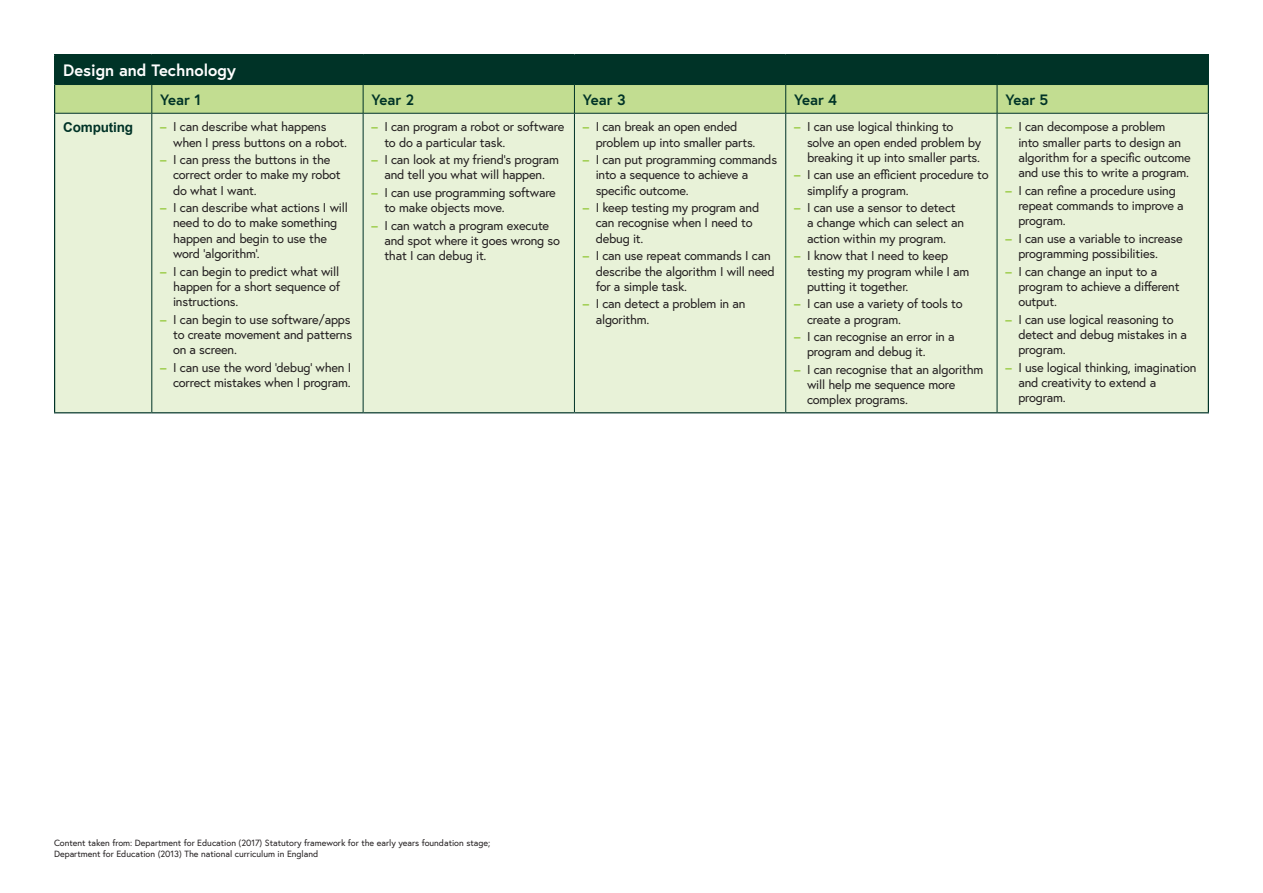
<style>
.page{position:relative;width:1263px;height:893px;background:#fff}
.page>*{position:absolute;margin:0;border:0;box-sizing:border-box;transform-origin:0 0}
.t1{font:700 16.5px "Europa";color:#fff}
.t2{font:700 15px "Europa";color:#003327}
.t3{font:700 13.5px "Arial";letter-spacing:-.01em;color:#003327}
.t4{font:12.75px/15.3px "Europa";letter-spacing:-.015em;color:#231f20}
.t5{font:9px "Europa";color:#231f20}
.s1{font-weight:700;color:#9ccc49}
</style>
<div class="page">
<div style="left:55px;top:55px;width:1153px;height:30px;background:#003327"></div>
<div style="left:55px;top:114px;width:1153px;height:298px;background:#e8f2d8"></div>
<hr style="left:54px;top:54px;width:98px;height:1px;background:#003327">
<hr style="left:54px;top:55px;width:1px;height:30px;background:#003327">
<hr style="left:152px;top:54px;width:211px;height:1px;background:#003327">
<hr style="left:363px;top:54px;width:211px;height:1px;background:#003327">
<hr style="left:574px;top:54px;width:212px;height:1px;background:#003327">
<hr style="left:786px;top:54px;width:211px;height:1px;background:#003327">
<hr style="left:997px;top:54px;width:212px;height:1px;background:#003327">
<hr style="left:1208px;top:55px;width:1px;height:30px;background:#003327">
<hr style="left:54px;top:113px;width:1px;height:299px;background:#003327">
<hr style="left:1208px;top:113px;width:1px;height:299px;background:#003327">
<hr style="left:54px;top:412px;width:98px;height:1px;background:#003327">
<hr style="left:152px;top:412px;width:211px;height:1px;background:#003327">
<hr style="left:363px;top:412px;width:211px;height:1px;background:#003327">
<hr style="left:574px;top:412px;width:212px;height:1px;background:#003327">
<hr style="left:786px;top:412px;width:211px;height:1px;background:#003327">
<hr style="left:997px;top:412px;width:212px;height:1px;background:#003327">
<div style="left:54px;top:85px;width:1155px;height:28px;background:#c2dd91"></div>
<hr style="left:55px;top:113px;width:97px;height:1px;background:#003327">
<hr style="left:152px;top:113px;width:211px;height:1px;background:#003327">
<hr style="left:151px;top:114px;width:1px;height:298px;background:#003327">
<hr style="left:363px;top:113px;width:211px;height:1px;background:#003327">
<hr style="left:363px;top:114px;width:1px;height:298px;background:#003327">
<hr style="left:574px;top:113px;width:212px;height:1px;background:#003327">
<hr style="left:574px;top:114px;width:1px;height:298px;background:#003327">
<hr style="left:786px;top:113px;width:211px;height:1px;background:#003327">
<hr style="left:785px;top:114px;width:1px;height:298px;background:#003327">
<hr style="left:997px;top:113px;width:211px;height:1px;background:#003327">
<hr style="left:997px;top:114px;width:1px;height:298px;background:#003327">
<p class="t1" style="left:63px;top:59px;width:174px">Design and Technology</p>
<p class="t2" style="left:160px;top:89px;width:42px">Year 1</p>
<p class="t2" style="left:372px;top:89px;width:44px">Year 2</p>
<p class="t2" style="left:583px;top:89px;width:44px">Year 3</p>
<p class="t2" style="left:794px;top:89px;width:44px">Year 4</p>
<p class="t2" style="left:1005px;top:89px;width:44px">Year 5</p>
<p class="t3" style="left:63px;top:118px;width:72px">Computing</p>
<p class="t4" style="left:173px;top:119px;width:175px;text-indent:-13px"><span class="s1">–</span> I can describe what happens when I press buttons on a robot.</p>
<p class="t4" style="left:173px;top:152px;width:169px;text-indent:-13px"><span class="s1">–</span> I can press the buttons in the correct order to make my robot do what I want.</p>
<p class="t4" style="left:173px;top:200px;width:176px;text-indent:-13px"><span class="s1">–</span> I can describe what actions I will need to do to make something happen and begin to use the word ‘algorithm’.</p>
<p class="t4" style="left:173px;top:263px;width:169px;text-align:justify;text-indent:-13px"><span class="s1">–</span> I can begin to predict what will happen for a short sequence of instructions.</p>
<p class="t4" style="left:173px;top:311px;width:181px;text-indent:-13px"><span class="s1">–</span> I can begin to use software/apps to create movement and patterns on a screen.</p>
<p class="t4" style="left:160px;top:359px;width:192px;text-align:right"><span class="s1">–</span> I can use the word ‘debug’ when I correct mistakes when I program.</p>
<p class="t4" style="left:384px;top:119px;width:182px;text-indent:-13px"><span class="s1">–</span> I can program a robot or software to do a particular task.</p>
<p class="t4" style="left:372px;top:152px;width:189px;text-align:center"><span class="s1">–</span> I can look at my friend’s program and tell you what will happen.</p>
<p class="t4" style="left:384px;top:185px;width:173px;text-indent:-13px"><span class="s1">–</span> I can use programming software to make objects move.</p>
<p class="t4" style="left:384px;top:217px;width:177px;text-indent:-13px"><span class="s1">–</span> I can watch a program execute and spot where it goes wrong so that I can debug it.</p>
<p class="t4" style="left:596px;top:119px;width:161px;text-indent:-13px"><span class="s1">–</span> I can break an open ended problem up into smaller parts.</p>
<p class="t4" style="left:596px;top:152px;width:183px;text-indent:-13px"><span class="s1">–</span> I can put programming commands into a sequence to achieve a specific outcome.</p>
<p class="t4" style="left:596px;top:200px;width:165px;text-indent:-13px"><span class="s1">–</span> I keep testing my program and can recognise when I need to debug it.</p>
<p class="t4" style="left:596px;top:248px;width:181px;text-indent:-13px"><span class="s1">–</span> I can use repeat commands I can describe the algorithm I will need for a simple task.</p>
<p class="t4" style="left:596px;top:296px;width:151px;text-indent:-13px"><span class="s1">–</span> I can detect a problem in an algorithm.</p>
<p class="t4" style="left:807px;top:119px;width:176px;text-indent:-13px"><span class="s1">–</span> I can use logical thinking to solve an open ended problem by breaking it up into smaller parts.</p>
<p class="t4" style="left:807px;top:167px;width:183px;text-indent:-13px"><span class="s1">–</span> I can use an efficient procedure to simplify a program.</p>
<p class="t4" style="left:807px;top:200px;width:158px;text-indent:-13px"><span class="s1">–</span> I can use a sensor to detect a change which can select an action within my program.</p>
<p class="t4" style="left:807px;top:248px;width:164px;text-indent:-13px"><span class="s1">–</span> I know that I need to keep testing my program while I am putting it together.</p>
<p class="t4" style="left:807px;top:296px;width:157px;text-indent:-13px"><span class="s1">–</span> I can use a variety of tools to create a program.</p>
<p class="t4" style="left:807px;top:329px;width:149px;text-indent:-13px"><span class="s1">–</span> I can recognise an error in a program and debug it.</p>
<p class="t4" style="left:807px;top:361px;width:178px;text-indent:-13px"><span class="s1">–</span> I can recognise that an algorithm will help me sequence more complex programs.</p>
<p class="t4" style="left:1018px;top:119px;width:174px;text-indent:-13px"><span class="s1">–</span> I can decompose a problem<br>into smaller parts to design an algorithm for a specific outcome and use this to write a program.</p>
<p class="t4" style="left:1018px;top:182px;width:167px;text-indent:-13px"><span class="s1">–</span> I can refine a procedure using repeat commands to improve a program.</p>
<p class="t4" style="left:1018px;top:230px;width:166px;text-indent:-13px"><span class="s1">–</span> I can use a variable to increase programming possibilities.</p>
<p class="t4" style="left:1018px;top:263px;width:163px;text-indent:-13px"><span class="s1">–</span> I can change an input to a program to achieve a different output.</p>
<p class="t4" style="left:1018px;top:311px;width:170px;text-indent:-13px"><span class="s1">–</span> I can use logical reasoning to detect and debug mistakes in a program.</p>
<p class="t4" style="left:1018px;top:359px;width:180px;text-indent:-13px"><span class="s1">–</span> I use logical thinking, imagination and creativity to extend a program.</p>
<p class="t5" style="left:54px;top:837px;width:438px">Content taken from: Department for Education (2017) Statutory framework for the early years foundation stage;</p>
<p class="t5" style="left:54px;top:848px;width:266px">Department for Education (2013) The national curriculum in England</p>
</div>
